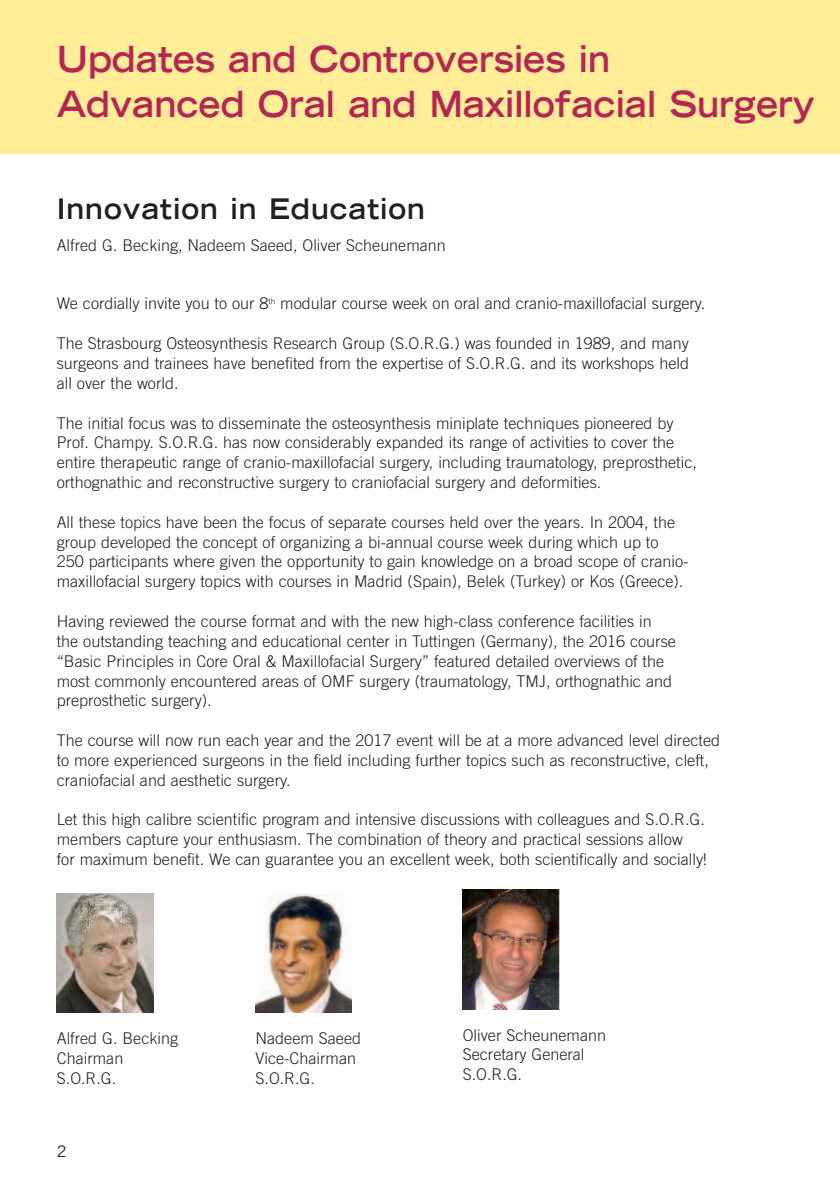
<style>
.page{position:relative;width:840px;height:1191px;background:#fff}
.page>*{position:absolute;margin:0;border:0;box-sizing:border-box;transform-origin:0 0}
.t1{font:700 expanded 36px/45.4px "Trade Gothic LH";color:#b62654;scale:.92 1}
.t2{font:700 expanded 28.4px "Trade Gothic LH";letter-spacing:.035em;color:#231f20;scale:.94 1}
.t3{font:300 16.2px/19.8px "Trade Gothic";color:#231f20}
.t4{font:16px "Trade Gothic";color:#231f20}
</style>
<div class="page">
<div style="left:0;top:0;width:839px;height:153px;background:#ffee97"></div>
<img style="left:57px;top:893px;width:96px;height:119px">
<img style="left:255px;top:893px;width:96px;height:119px">
<img style="left:462px;top:890px;width:97px;height:119px">
<h1 class="t1" style="left:57px;top:39px;width:825px">Updates and Controversies in<br>Advanced Oral and Maxillofacial Surgery</h1>
<h2 class="t2" style="left:57px;top:198px;width:393px">Innovation in Education</h2>
<p class="t3" style="left:57px;top:237px;width:390px">Alfred G. Becking, Nadeem Saeed, Oliver Scheunemann</p>
<p class="t3" style="left:57px;top:295px;width:649px">We cordially invite you to our 8<sup>th</sup> modular course week on oral and cranio-maxillofacial surgery.</p>
<p class="t3" style="left:57px;top:335px;width:633px;text-align:justify">The Strasbourg Osteosynthesis Research Group (S.O.R.G.) was founded in 1989, and many surgeons and trainees have benefited from the expertise of S.O.R.G. and its workshops held all over the world.</p>
<p class="t3" style="left:57px;top:414px;width:641px">The initial focus was to disseminate the osteosynthesis miniplate techniques pioneered by Prof. Champy. S.O.R.G. has now considerably expanded its range of activities to cover the entire therapeutic range of cranio-maxillofacial surgery, including traumatology, preprosthetic, orthognathic and reconstructive surgery to craniofacial surgery and deformities.</p>
<p class="t3" style="left:57px;top:513px;width:633px">All these topics have been the focus of separate courses held over the years. In 2004, the group developed the concept of organizing a bi-annual course week during which up to 250 participants where given the opportunity to gain knowledge on a broad scope of cranio&shy;maxillofacial surgery topics with courses in Madrid (Spain), Belek (Turkey) or Kos (Greece).</p>
<p class="t3" style="left:57px;top:613px;width:620px">Having reviewed the course format and with the new high-class conference facilities in the outstanding teaching and educational center in Tuttingen (Germany), the 2016 course “Basic Principles in Core Oral &amp; Maxillofacial Surgery” featured detailed overviews of the most commonly encountered areas of OMF surgery (traumatology, TMJ, orthognathic and preprosthetic surgery).</p>
<p class="t3" style="left:57px;top:732px;width:664px">The course will now run each year and the 2017 event will be at a more advanced level directed to more experienced surgeons in the field including further topics such as reconstructive, cleft, craniofacial and aesthetic surgery.</p>
<p class="t3" style="left:57px;top:811px;width:651px">Let this high calibre scientific program and intensive discussions with colleagues and S.O.R.G. members capture your enthusiasm. The combination of theory and practical sessions allow<br>for maximum benefit. We can guarantee you an excellent week, both scientifically and socially!</p>
<p class="t3" style="left:57px;top:1029px;width:123px">Alfred G. Becking<br>Chairman<br>S.O.R.G.</p>
<p class="t3" style="left:255px;top:1029px;width:107px">Nadeem Saeed<br>Vice-Chairman<br>S.O.R.G.</p>
<p class="t3" style="left:462px;top:1026px;width:145px">Oliver Scheunemann<br>Secretary General<br>S.O.R.G.</p>
<p class="t4" style="left:57px;top:1145px;width:11px">2</p>
</div>
